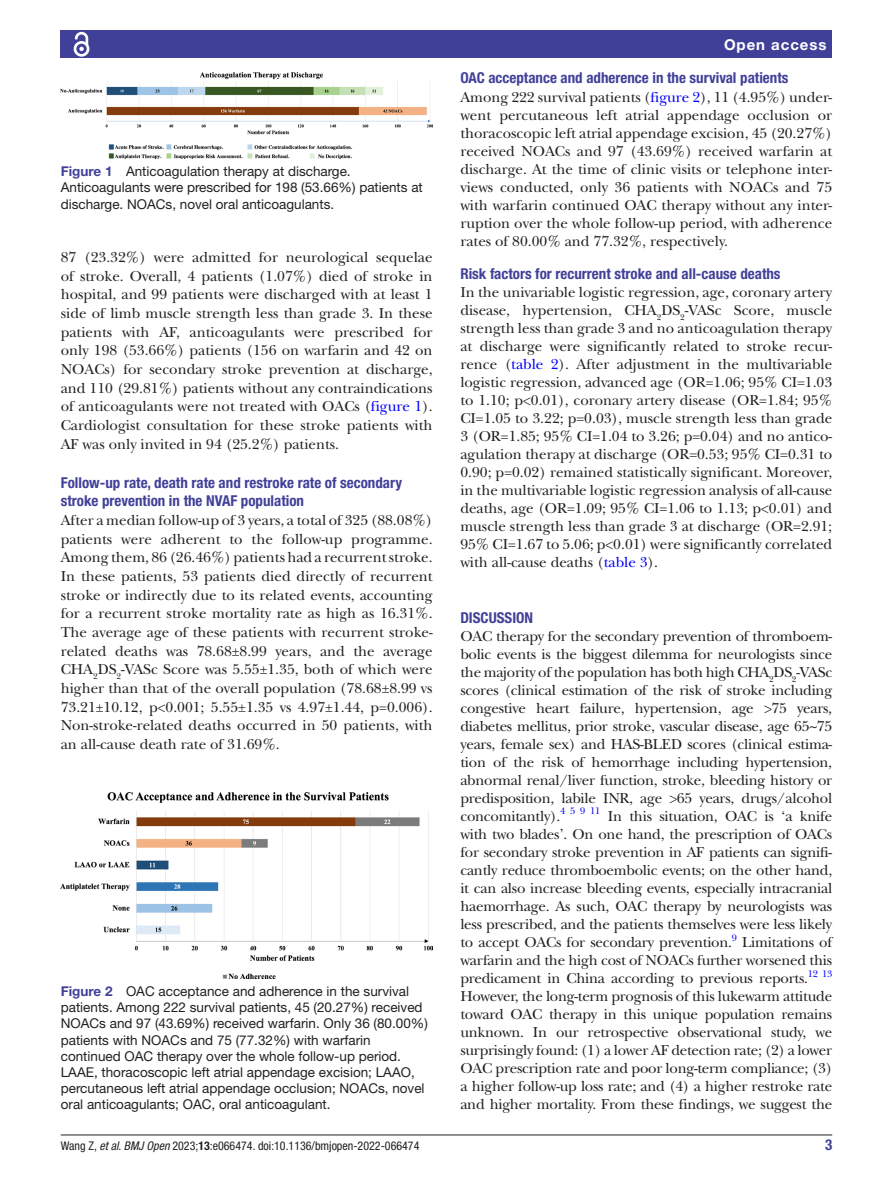
<style>
.page{position:relative;width:893px;height:1191px;background:#fff}
.page>*{position:absolute;margin:0;border:0;box-sizing:border-box;transform-origin:0 0}
.t1{font:15px/18px "New Baskerville";color:#231f20;text-align:justify}
.t2{font:700 condensed 15px/18px "Helvetica Neue LT Std";color:#414099}
.t3{font:700 15px "Helvetica Neue LT Std";letter-spacing:.065em;color:#fff}
.t4{font:13.5px/16.2px "Helvetica Neue LT Std";color:#231f20}
.t5{font:condensed 12px "Helvetica Neue LT Std";color:#231f20}
.t6{font:9.9px "New Baskerville";color:#00f}
.s1{font-weight:700;color:#414099}
.s2{color:#00f}
.s3{font-style:italic}
.s4{font-weight:700}
</style>
<div class="page">
<hr style="left:61px;top:1134px;width:771px;height:1px;background:#231f20">
<div style="left:61px;top:31px;width:771px;height:27px;background:#414099"></div>
<svg style="left:73px;top:31px;width:17px;height:26px"></svg>
<img style="left:61px;top:73px;width:372px;height:85px">
<img style="left:61px;top:792px;width:372px;height:186px">
<p class="t4" style="left:61px;top:163px;width:364px"><span class="s1">Figure 1</span> Anticoagulation therapy at discharge.<br>Anticoagulants were prescribed for 198 (53.66%) patients at discharge. NOACs, novel oral anticoagulants.</p>
<p class="t1" style="left:61px;top:248px;width:373px;line-height:18.6px">87 (23.32%) were admitted for neurological sequelae of stroke. Overall, 4 patients (1.07%) died of stroke in hospital, and 99 patients were discharged with at least 1 side of limb muscle strength less than grade 3. In these patients with AF, anticoagulants were prescribed for only 198 (53.66%) patients (156 on warfarin and 42 on NOACs) for secondary stroke prevention at discharge, and 110 (29.81%) patients without any contraindications of anticoagulants were not treated with OACs (<span class="s2">figure 1</span>).<br>Cardiologist consultation for these stroke patients with AF was only invited in 94 (25.2%) patients.</p>
<p class="t2" style="left:61px;top:474px;width:343px">Follow-up rate, death rate and restroke rate of secondary stroke prevention in the NVAF population</p>
<p class="t1" style="left:61px;top:511px;width:373px;line-height:18.6px">After a median follow-up of 3 years, a total of 325 (88.08%) patients were adherent to the follow-up programme.<br>Among them, 86 (26.46%) patients had a recurrent stroke.<br>In these patients, 53 patients died directly of recurrent stroke or indirectly due to its related events, accounting for a recurrent stroke mortality rate as high as 16.31%.<br>The average age of these patients with recurrent stroke&shy;related deaths was 78.68±8.99 years, and the average CHA<sub>2</sub>DS<sub>2</sub>-VASc Score was 5.55±1.35, both of which were higher than that of the overall population (78.68±8.99 vs 73.21±10.12, p&lt;0.001; 5.55±1.35 vs 4.97±1.44, p=0.006).<br>Non-stroke-related deaths occurred in 50 patients, with an all-cause death rate of 31.69%.</p>
<p class="t4" style="left:61px;top:982px;width:369px"><span class="s1">Figure 2</span> OAC acceptance and adherence in the survival patients. Among 222 survival patients, 45 (20.27%) received NOACs and 97 (43.69%) received warfarin. Only 36 (80.00%) patients with NOACs and 75 (77.32%) with warfarin continued OAC therapy over the whole follow-up period.<br>LAAE, thoracoscopic left atrial appendage excision; LAAO, percutaneous left atrial appendage occlusion; NOACs, novel oral anticoagulants; OAC, oral anticoagulant.</p>
<p class="t3" style="left:724px;top:35px;width:104px">Open access</p>
<p class="t2" style="left:460px;top:69px;width:330px">OAC acceptance and adherence in the survival patients</p>
<p class="t1" style="left:460px;top:88px;width:373px">Among 222 survival patients (<span class="s2">figure 2</span>), 11 (4.95%) under&shy;went percutaneous left atrial appendage occlusion or thoracoscopic left atrial appendage excision, 45 (20.27%) received NOACs and 97 (43.69%) received warfarin at discharge. At the time of clinic visits or telephone inter&shy;views conducted, only 36 patients with NOACs and 75 with warfarin continued OAC therapy without any inter&shy;ruption over the whole follow-up period, with adherence rates of 80.00% and 77.32%, respectively.</p>
<p class="t2" style="left:460px;top:265px;width:322px">Risk factors for recurrent stroke and all-cause deaths</p>
<p class="t1" style="left:460px;top:283px;width:373px">In the univariable logistic regression, age, coronary artery disease, hypertension, CHA<sub>2</sub>DS<sub>2</sub>-VASc Score, muscle strength less than grade 3 and no anticoagulation therapy at discharge were significantly related to stroke recur&shy;rence (<span class="s2">table 2</span>). After adjustment in the multivariable logistic regression, advanced age (OR=1.06; 95% CI=1.03 to 1.10; p&lt;0.01), coronary artery disease (OR=1.84; 95% CI=1.05 to 3.22; p=0.03), muscle strength less than grade 3 (OR=1.85; 95% CI=1.04 to 3.26; p=0.04) and no antico&shy;agulation therapy at discharge (OR=0.53; 95% CI=0.31 to 0.90; p=0.02) remained statistically significant. Moreover, in the multivariable logistic regression analysis of all-cause deaths, age (OR=1.09; 95% CI=1.06 to 1.13; p&lt;0.01) and muscle strength less than grade 3 at discharge (OR=2.91; 95% CI=1.67 to 5.06; p&lt;0.01) were significantly correlated with all-cause deaths (<span class="s2">table 3</span>).</p>
<p class="t2" style="left:460px;top:608px;width:74px">DISCUSSION</p>
<p class="t1" style="left:460px;top:627px;width:373px">OAC therapy for the secondary prevention of thromboem&shy;bolic events is the biggest dilemma for neurologists since the majority of the population has both high CHA<sub>2</sub>DS<sub>2</sub>-VASc scores (clinical estimation of the risk of stroke including congestive heart failure, hypertension, age &gt;75 years, diabetes mellitus, prior stroke, vascular disease, age 65~75 years, female sex) and HAS-BLED scores (clinical estima&shy;tion of the risk of hemorrhage including hypertension, abnormal renal/liver function, stroke, bleeding history or predisposition, labile INR, age &gt;65 years, drugs/alcohol concomitantly).</p>
<p class="t6" style="left:560px;top:805px;width:42px">4 5 9 11</p>
<p class="t1" style="left:460px;top:807px;width:373px;text-indent:148px">In this situation, OAC is ‘a knife with two blades’. On one hand, the prescription of OACs for secondary stroke prevention in AF patients can signifi&shy;cantly reduce thromboembolic events; on the other hand, it can also increase bleeding events, especially intracranial haemorrhage. As such, OAC therapy by neurologists was less prescribed, and the patients themselves were less likely to accept OACs for secondary prevention.<sup>9</sup> Limitations of warfarin and the high cost of NOACs further worsened this predicament in China according to previous reports.</p>
<p class="t6" style="left:808px;top:967px;width:26px">12 13</p>
<p class="t1" style="left:460px;top:987px;width:373px">However, the long-term prognosis of this lukewarm attitude toward OAC therapy in this unique population remains unknown. In our retrospective observational study, we surprisingly found: (1) a lower AF detection rate; (2) a lower OAC prescription rate and poor long-term compliance; (3) a higher follow-up loss rate; and (4) a higher restroke rate and higher mortality. From these findings, we suggest the</p>
<p class="t5" style="left:61px;top:1138px;width:360px">Wang Z, <span class="s3">et al</span>. <span class="s3">BMJ Open</span> 2023;<span class="s4">13</span>:e066474. doi:10.1136/bmjopen-2022-066474</p>
<p class="t2" style="left:825px;top:1135px;width:9px">3</p>
</div>
